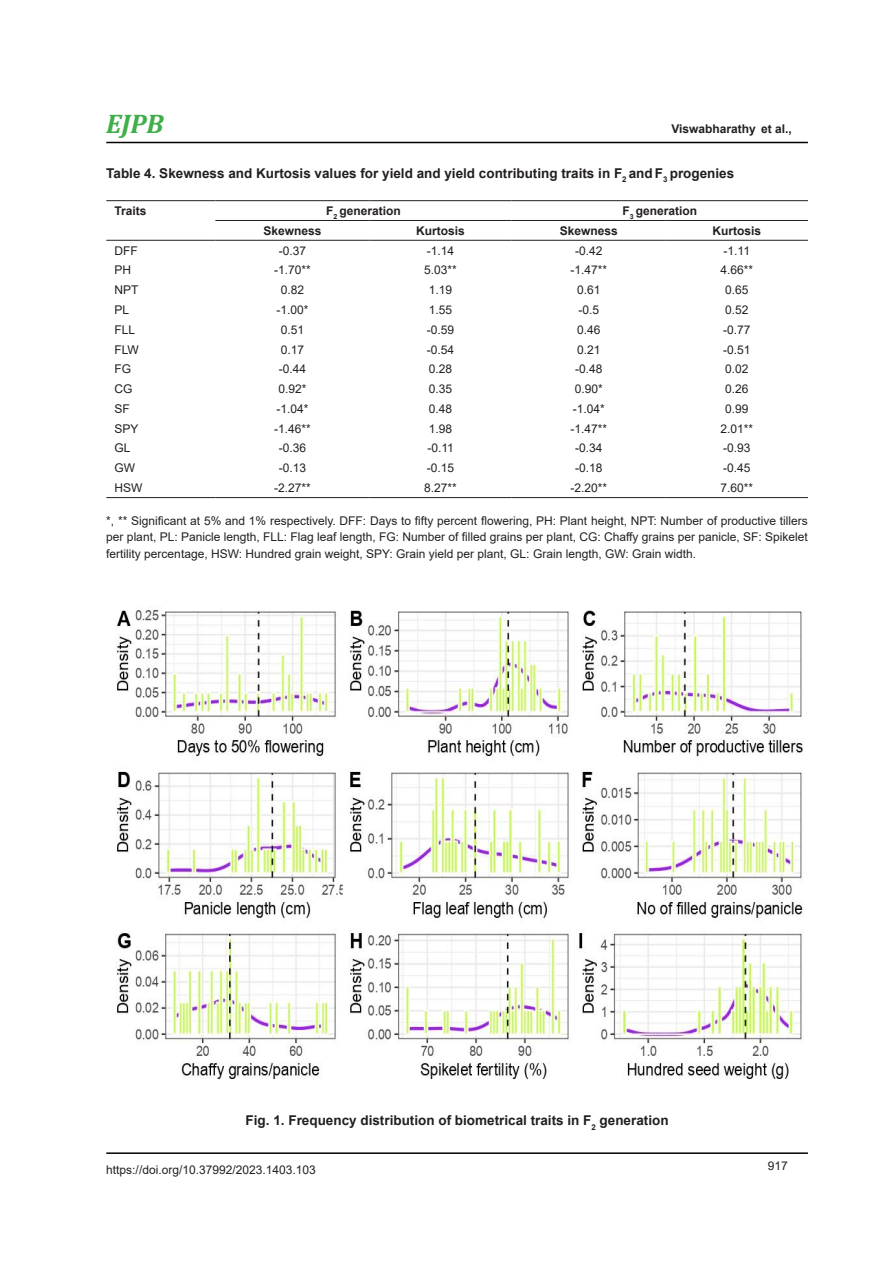
<style>
.page{position:relative;width:893px;height:1263px;background:#fff}
.page>*{position:absolute;margin:0;border:0;box-sizing:border-box;transform-origin:0 0}
.t1{font:italic 700 27px "Cambria";color:#40ae49}
.body_text{font:700 13.5px "Arial";color:#231f20}
.body_text-2{font:12px/16.5px "Arial";color:#231f20;text-align:justify}
.t2{font:700 12px "Arial";color:#231f20}
</style>
<div class="page">
<hr style="left:106px;top:1152px;width:702px;height:2px;background:#000">
<hr style="left:106px;top:142px;width:702px;height:1px;background:#000">
<img style="left:115px;top:609px;width:688px;height:471px">
<hr style="left:106px;top:200px;width:109px;height:1px;background:#231f20">
<hr style="left:215px;top:200px;width:154px;height:1px;background:#231f20">
<hr style="left:369px;top:200px;width:143px;height:1px;background:#231f20">
<hr style="left:512px;top:200px;width:154px;height:1px;background:#231f20">
<hr style="left:666px;top:200px;width:142px;height:1px;background:#231f20">
<hr style="left:215px;top:220px;width:154px;height:1px;background:#231f20">
<hr style="left:369px;top:220px;width:143px;height:1px;background:#231f20">
<hr style="left:512px;top:220px;width:154px;height:1px;background:#231f20">
<hr style="left:666px;top:220px;width:142px;height:1px;background:#231f20">
<hr style="left:106px;top:240px;width:109px;height:1px;background:#231f20">
<hr style="left:215px;top:240px;width:154px;height:1px;background:#231f20">
<hr style="left:369px;top:240px;width:143px;height:1px;background:#231f20">
<hr style="left:512px;top:240px;width:154px;height:1px;background:#231f20">
<hr style="left:666px;top:240px;width:142px;height:1px;background:#231f20">
<hr style="left:106px;top:497px;width:109px;height:1px;background:#231f20">
<hr style="left:215px;top:497px;width:154px;height:1px;background:#231f20">
<hr style="left:369px;top:497px;width:143px;height:1px;background:#231f20">
<hr style="left:512px;top:497px;width:154px;height:1px;background:#231f20">
<hr style="left:666px;top:497px;width:142px;height:1px;background:#231f20">
<h1 class="t1" style="left:106px;top:105px;width:59px">EJPB</h1>
<p class="t2" style="left:671px;top:121px;width:122px">Viswabharathy et al.,</p>
<p class="body_text" style="left:106px;top:164px;width:629px">Table 4. Skewness and Kurtosis values for yield and yield contributing traits in F<sub>2</sub> and F<sub>3</sub> progenies</p>
<p class="t2" style="left:114px;top:202px;width:34px">Traits</p>
<p class="t2" style="left:326px;top:202px;width:76px">F<sub>2</sub> generation</p>
<p class="t2" style="left:623px;top:202px;width:76px">F<sub>3</sub> generation</p>
<p class="t2" style="left:263px;top:222px;width:60px">Skewness</p>
<p class="t2" style="left:416px;top:222px;width:50px">Kurtosis</p>
<p class="t2" style="left:560px;top:222px;width:60px">Skewness</p>
<p class="t2" style="left:712px;top:222px;width:50px">Kurtosis</p>
<p class="body_text-2" style="left:114px;top:242px;width:25px">DFF</p>
<p class="body_text-2" style="left:279px;top:242px;width:29px">-0.37</p>
<p class="body_text-2" style="left:427px;top:242px;width:29px">-1.14</p>
<p class="body_text-2" style="left:575px;top:242px;width:29px">-0.42</p>
<p class="body_text-2" style="left:724px;top:242px;width:28px">-1.11</p>
<p class="body_text-2" style="left:114px;top:262px;width:18px">PH</p>
<p class="body_text-2" style="left:274px;top:262px;width:38px">-1.70**</p>
<p class="body_text-2" style="left:424px;top:262px;width:34px">5.03**</p>
<p class="body_text-2" style="left:570px;top:262px;width:38px">-1.47**</p>
<p class="body_text-2" style="left:720px;top:262px;width:34px">4.66**</p>
<p class="body_text-2" style="left:114px;top:282px;width:25px">NPT</p>
<p class="body_text-2" style="left:281px;top:282px;width:25px">0.82</p>
<p class="body_text-2" style="left:429px;top:282px;width:25px">1.19</p>
<p class="body_text-2" style="left:577px;top:282px;width:25px">0.61</p>
<p class="body_text-2" style="left:725px;top:282px;width:25px">0.65</p>
<p class="body_text-2" style="left:114px;top:301px;width:16px">PL</p>
<p class="body_text-2" style="left:276px;top:301px;width:34px">-1.00*</p>
<p class="body_text-2" style="left:429px;top:301px;width:25px">1.55</p>
<p class="body_text-2" style="left:578px;top:301px;width:22px">-0.5</p>
<p class="body_text-2" style="left:725px;top:301px;width:25px">0.52</p>
<p class="body_text-2" style="left:114px;top:321px;width:22px">FLL</p>
<p class="body_text-2" style="left:281px;top:321px;width:25px">0.51</p>
<p class="body_text-2" style="left:427px;top:321px;width:29px">-0.59</p>
<p class="body_text-2" style="left:577px;top:321px;width:25px">0.46</p>
<p class="body_text-2" style="left:723px;top:321px;width:29px">-0.77</p>
<p class="body_text-2" style="left:114px;top:341px;width:26px">FLW</p>
<p class="body_text-2" style="left:281px;top:341px;width:25px">0.17</p>
<p class="body_text-2" style="left:427px;top:341px;width:29px">-0.54</p>
<p class="body_text-2" style="left:577px;top:341px;width:25px">0.21</p>
<p class="body_text-2" style="left:723px;top:341px;width:29px">-0.51</p>
<p class="body_text-2" style="left:114px;top:361px;width:18px">FG</p>
<p class="body_text-2" style="left:279px;top:361px;width:29px">-0.44</p>
<p class="body_text-2" style="left:429px;top:361px;width:25px">0.28</p>
<p class="body_text-2" style="left:575px;top:361px;width:29px">-0.48</p>
<p class="body_text-2" style="left:725px;top:361px;width:25px">0.02</p>
<p class="body_text-2" style="left:114px;top:381px;width:19px">CG</p>
<p class="body_text-2" style="left:278px;top:381px;width:30px">0.92*</p>
<p class="body_text-2" style="left:429px;top:381px;width:25px">0.35</p>
<p class="body_text-2" style="left:575px;top:381px;width:30px">0.90*</p>
<p class="body_text-2" style="left:725px;top:381px;width:25px">0.26</p>
<p class="body_text-2" style="left:114px;top:400px;width:17px">SF</p>
<p class="body_text-2" style="left:276px;top:400px;width:34px">-1.04*</p>
<p class="body_text-2" style="left:429px;top:400px;width:25px">0.48</p>
<p class="body_text-2" style="left:573px;top:400px;width:34px">-1.04*</p>
<p class="body_text-2" style="left:725px;top:400px;width:25px">0.99</p>
<p class="body_text-2" style="left:114px;top:420px;width:26px">SPY</p>
<p class="body_text-2" style="left:274px;top:420px;width:38px">-1.46**</p>
<p class="body_text-2" style="left:429px;top:420px;width:25px">1.98</p>
<p class="body_text-2" style="left:570px;top:420px;width:38px">-1.47**</p>
<p class="body_text-2" style="left:720px;top:420px;width:34px">2.01**</p>
<p class="body_text-2" style="left:114px;top:440px;width:18px">GL</p>
<p class="body_text-2" style="left:279px;top:440px;width:29px">-0.36</p>
<p class="body_text-2" style="left:427px;top:440px;width:28px">-0.11</p>
<p class="body_text-2" style="left:575px;top:440px;width:29px">-0.34</p>
<p class="body_text-2" style="left:723px;top:440px;width:29px">-0.93</p>
<p class="body_text-2" style="left:114px;top:460px;width:22px">GW</p>
<p class="body_text-2" style="left:279px;top:460px;width:29px">-0.13</p>
<p class="body_text-2" style="left:427px;top:460px;width:29px">-0.15</p>
<p class="body_text-2" style="left:575px;top:460px;width:29px">-0.18</p>
<p class="body_text-2" style="left:723px;top:460px;width:29px">-0.45</p>
<p class="body_text-2" style="left:114px;top:479px;width:29px">HSW</p>
<p class="body_text-2" style="left:274px;top:479px;width:38px">-2.27**</p>
<p class="body_text-2" style="left:424px;top:479px;width:34px">8.27**</p>
<p class="body_text-2" style="left:570px;top:479px;width:38px">-2.20**</p>
<p class="body_text-2" style="left:720px;top:479px;width:34px">7.60**</p>
<p class="body_text-2" style="left:106px;top:512px;width:703px">*, ** Significant at 5% and 1% respectively. DFF: Days to fifty percent flowering, PH: Plant height, NPT: Number of productive tillers per plant, PL: Panicle length, FLL: Flag leaf length, FG: Number of filled grains per plant, CG: Chaffy grains per panicle, SF: Spikelet fertility percentage, HSW: Hundred grain weight, SPY: Grain yield per plant, GL: Grain length, GW: Grain width.</p>
<p class="body_text" style="left:246px;top:1111px;width:424px">Fig. 1. Frequency distribution of biometrical traits in F<sub>2</sub> generation</p>
<p class="body_text-2" style="left:106px;top:1161px;width:211px">https://doi.org/10.37992/2023.1403.103</p>
<p class="body_text-2" style="left:768px;top:1157px;width:22px">917</p>
</div>
